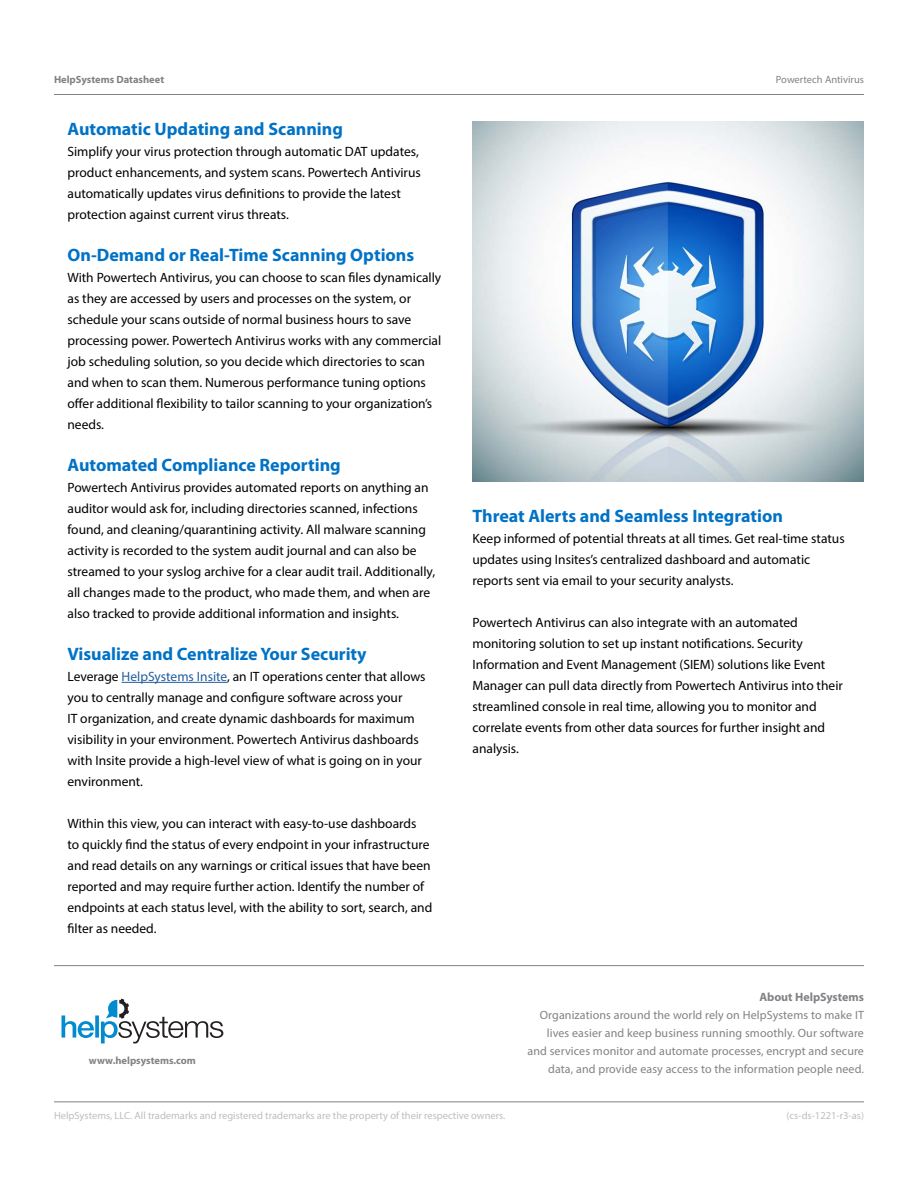
<style>
.page{position:relative;width:918px;height:1188px;background:#fff}
.page>*{position:absolute;margin:0;border:0;box-sizing:border-box;transform-origin:0 0}
.t1{font:700 18px "Myriad Pro";color:#0072c6}
.t2{font:13.5px/21px "Myriad Pro";color:#000}
.t3{font:12px/18px "Myriad Pro";letter-spacing:.01em;color:#808285;text-align:right}
.t4{font:700 12px "Myriad Pro";color:#808285}
.t5{font:10.5px "Myriad Pro";color:#bcbec0}
.t6{font:700 10.5px "Myriad Pro";color:#808285}
.t7{font:10.5px "Myriad Pro";color:#808285}
.s1{color:#215e9e}
</style>
<div class="page">
<hr style="left:54px;top:94px;width:810px;height:1px;background:#808285">
<hr style="left:54px;top:1101px;width:810px;height:1px;background:#808285">
<hr style="left:54px;top:965px;width:810px;height:1px;background:#808285">
<svg style="left:62px;top:999px;width:161px;height:44px"></svg>
<hr style="left:122px;top:682px;width:105px;height:1px;background:#215e9e">
<img style="left:472px;top:121px;width:392px;height:361px">
<p class="t6" style="left:54px;top:73px;width:112px">HelpSystems Datasheet</p>
<p class="t7" style="left:776px;top:73px;width:90px">Powertech Antivirus</p>
<h1 class="t1" style="left:68px;top:119px;width:277px">Automatic Updating and Scanning</h1>
<p class="t2" style="left:68px;top:141px;width:355px">Simplify your virus protection through automatic DAT updates, product enhancements, and system scans. Powertech Antivirus automatically updates virus definitions to provide the latest protection against current virus threats.</p>
<h1 class="t1" style="left:68px;top:245px;width:348px">On-Demand or Real-Time Scanning Options</h1>
<p class="t2" style="left:68px;top:267px;width:375px">With Powertech Antivirus, you can choose to scan files dynamically as they are accessed by users and processes on the system, or schedule your scans outside of normal business hours to save processing power. Powertech Antivirus works with any commercial job scheduling solution, so you decide which directories to scan and when to scan them. Numerous performance tuning options offer additional flexibility to tailor scanning to your organization’s needs.</p>
<h1 class="t1" style="left:68px;top:455px;width:275px">Automated Compliance Reporting</h1>
<p class="t2" style="left:68px;top:477px;width:369px">Powertech Antivirus provides automated reports on anything an auditor would ask for, including directories scanned, infections found, and cleaning/quarantining activity. All malware scanning activity is recorded to the system audit journal and can also be streamed to your syslog archive for a clear audit trail. Additionally, all changes made to the product, who made them, and when are also tracked to provide additional information and insights.</p>
<h1 class="t1" style="left:68px;top:644px;width:301px">Visualize and Centralize Your Security</h1>
<p class="t2" style="left:68px;top:666px;width:360px">Leverage <span class="s1">HelpSystems Insite</span>, an IT operations center that allows you to centrally manage and configure software across your<br>IT organization, and create dynamic dashboards for maximum visibility in your environment. Powertech Antivirus dashboards with Insite provide a high-level view of what is going on in your environment.</p>
<p class="t2" style="left:68px;top:813px;width:366px">Within this view, you can interact with easy-to-use dashboards<br>to quickly find the status of every endpoint in your infrastructure and read details on any warnings or critical issues that have been reported and may require further action. Identify the number of endpoints at each status level, with the ability to sort, search, and filter as needed.</p>
<p class="t6" style="left:89px;top:1054px;width:109px">www.helpsystems.com</p>
<h1 class="t1" style="left:472px;top:506px;width:312px">Threat Alerts and Seamless Integration</h1>
<p class="t2" style="left:472px;top:528px;width:374px">Keep informed of potential threats at all times. Get real-time status updates using Insites’s centralized dashboard and automatic reports sent via email to your security analysts.</p>
<p class="t2" style="left:472px;top:612px;width:372px">Powertech Antivirus can also integrate with an automated monitoring solution to set up instant notifications. Security Information and Event Management (SIEM) solutions like Event Manager can pull data directly from Powertech Antivirus into their streamlined console in real time, allowing you to monitor and correlate events from other data sources for further insight and analysis.</p>
<p class="t4" style="left:759px;top:990px;width:106px">About HelpSystems</p>
<p class="t3" style="left:527px;top:1006px;width:338px">Organizations around the world rely on HelpSystems to make IT lives easier and keep business running smoothly. Our software and services monitor and automate processes, encrypt and secure data, and provide easy access to the information people need.</p>
<p class="t5" style="left:54px;top:1109px;width:453px">HelpSystems, LLC. All trademarks and registered trademarks are the property of their respective owners.</p>
<p class="t5" style="left:786px;top:1109px;width:79px">(cs-ds-1221-r3-as)</p>
</div>
